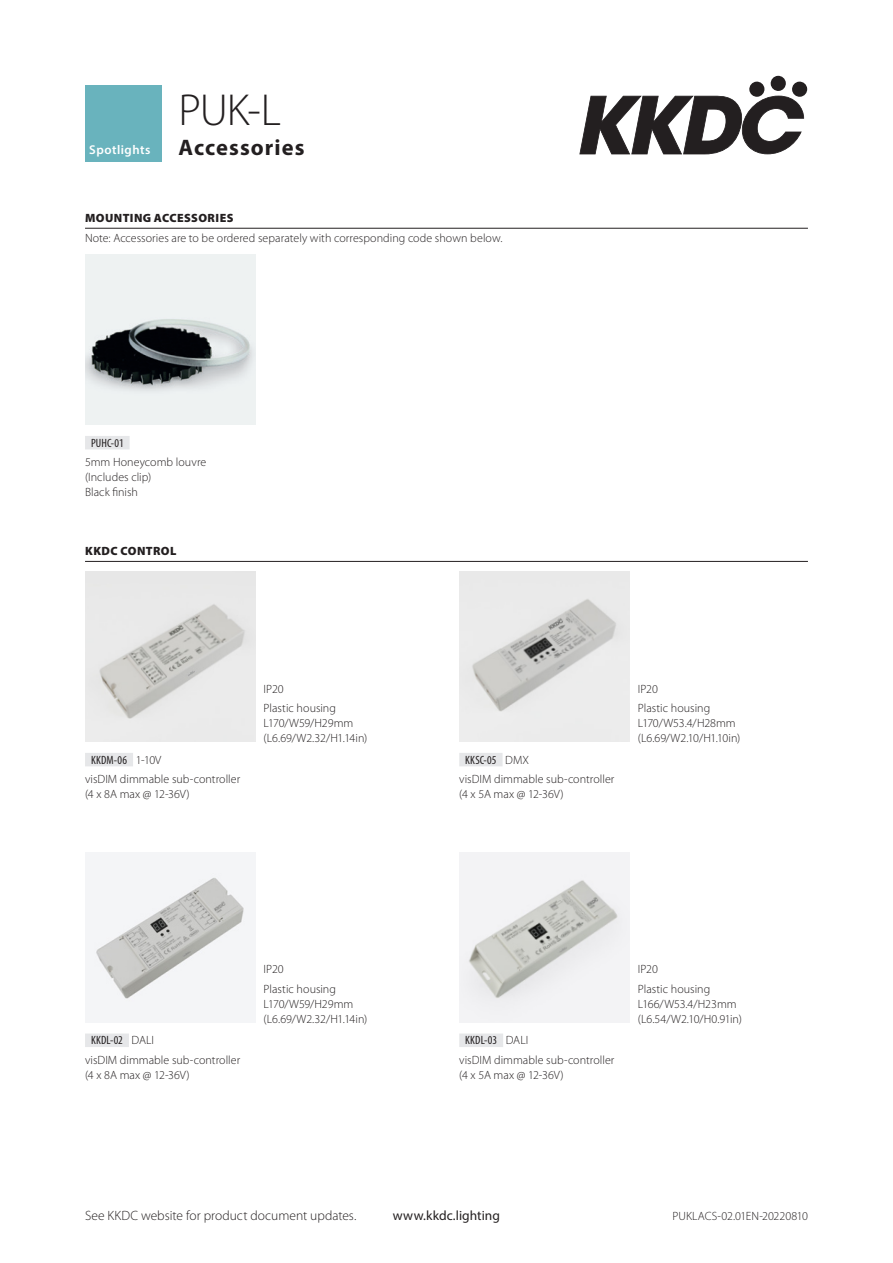
<style>
.page{position:relative;width:893px;height:1263px;background:#fff}
.page>*{position:absolute;margin:0;border:0;box-sizing:border-box;transform-origin:0 0}
.title_line1{font:300 45px "Myriad Pro";color:#231f20}
.title_line2{font:700 22.5px "Myriad Pro";letter-spacing:.045em;color:#231f20}
.t1{font:300 13.5px "Myriad Pro";color:#231f20}
.t2{font:13.5px "Myriad Pro";letter-spacing:.005em;color:#231f20}
.t3{font:600 12.75px "Myriad Pro";letter-spacing:.04em;color:#fff}
.body{font:300 12px/15px "Myriad Pro";letter-spacing:.005em;color:#231f20}
.accessories{font:300 12px/15px "Myriad Pro";color:#231f20}
.Section_sub_text{font:300 12px "Myriad Pro";letter-spacing:.005em;color:#231f20}
.Product_code{font:condensed 12px "Myriad Pro";letter-spacing:.01em;color:#231f20}
.Section_heading_top{font:900 12px "Myriad Pro";letter-spacing:.035em;color:#231f20}
.Section_heading_othe{font:900 12px "Myriad Pro";letter-spacing:.035em;color:#231f20}
.s1{font-weight:300;font-stretch:normal}
</style>
<div class="page">
<svg style="left:579px;top:96px;width:225px;height:58px"></svg>
<svg style="left:749px;top:81px;width:16px;height:16px"></svg>
<div style="left:770px;top:76px;width:16px;height:15px;background:#231f20;border-radius:50%"></div>
<div style="left:792px;top:81px;width:15px;height:16px;background:#231f20;border-radius:50%"></div>
<div style="left:85px;top:85px;width:77px;height:77px;background:#69b3bd"></div>
<hr style="left:85px;top:228px;width:723px;height:1px;background:#231f20">
<hr style="left:85px;top:561px;width:723px;height:1px;background:#231f20">
<img style="left:85px;top:255px;width:170px;height:170px">
<div style="left:85px;top:436px;width:45px;height:13px;background:#e6e7e9"></div>
<img style="left:85px;top:572px;width:170px;height:170px">
<img style="left:459px;top:572px;width:170px;height:170px">
<div style="left:85px;top:753px;width:48px;height:13px;background:#e6e7e9"></div>
<div style="left:459px;top:753px;width:44px;height:13px;background:#e6e7e9"></div>
<img style="left:85px;top:852px;width:170px;height:170px">
<img style="left:459px;top:852px;width:170px;height:170px">
<div style="left:85px;top:1033px;width:44px;height:14px;background:#e6e7e9"></div>
<div style="left:459px;top:1033px;width:44px;height:14px;background:#e6e7e9"></div>
<p class="t3" style="left:89px;top:142px;width:63px">Spotlights</p>
<p class="title_line1" style="left:179px;top:83px;width:104px">PUK-L</p>
<p class="title_line2" style="left:179px;top:133px;width:127px">Accessories</p>
<p class="Section_heading_top" style="left:85px;top:210px;width:150px">MOUNTING ACCESSORIES</p>
<p class="Section_sub_text" style="left:85px;top:231px;width:419px">Note: Accessories are to be ordered separately with corresponding code shown below.</p>
<p class="Product_code" style="left:91px;top:435px;width:34px">PUHC-01</p>
<p class="body" style="left:85px;top:454px;width:123px">5mm Honeycomb louvre (Includes clip)<br>Black finish</p>
<p class="Section_heading_othe" style="left:85px;top:543px;width:93px">KKDC CONTROL</p>
<p class="Product_code" style="left:91px;top:752px;width:72px">KKDM-06 <span class="s1">1-10V</span></p>
<p class="body" style="left:85px;top:771px;width:157px">visDIM dimmable sub-controller (4 x 8A max @ 12-36V)</p>
<p class="accessories" style="left:264px;top:681px;width:22px">IP20</p>
<p class="accessories" style="left:264px;top:700px;width:105px">Plastic housing<br>L170/W59/H29mm (L6.69/W2.32/H1.14in)</p>
<p class="Product_code" style="left:91px;top:1033px;width:65px">KKDL-02 <span class="s1">DALI</span></p>
<p class="body" style="left:85px;top:1052px;width:157px">visDIM dimmable sub‑controller (4 x 8A max @ 12-36V)</p>
<p class="body" style="left:264px;top:962px;width:22px">IP20</p>
<p class="body" style="left:264px;top:981px;width:105px">Plastic housing<br>L170/W59/H29mm (L6.69/W2.32/H1.14in)</p>
<p class="Product_code" style="left:465px;top:752px;width:65px">KKSC-05 <span class="s1">DMX</span></p>
<p class="body" style="left:459px;top:771px;width:157px">visDIM dimmable sub-controller (4 x 5A max @ 12-36V)</p>
<p class="accessories" style="left:638px;top:681px;width:22px">IP20</p>
<p class="accessories" style="left:638px;top:700px;width:104px">Plastic housing<br>L170/W53.4/H28mm (L6.69/W2.10/H1.10in)</p>
<p class="Product_code" style="left:465px;top:1033px;width:65px">KKDL-03 <span class="s1">DALI</span></p>
<p class="body" style="left:459px;top:1052px;width:157px">visDIM dimmable sub‑controller (4 x 5A max @ 12-36V)</p>
<p class="accessories" style="left:638px;top:962px;width:22px">IP20</p>
<p class="accessories" style="left:638px;top:981px;width:106px">Plastic housing<br>L166/W53.4/H23mm (L6.54/W2.10/H0.91in)</p>
<p class="t1" style="left:85px;top:1208px;width:273px">See KKDC website for product document updates.</p>
<p class="t2" style="left:393px;top:1207px;width:109px">www.kkdc.lighting</p>
<p class="Section_sub_text" style="left:672px;top:1209px;width:137px">PUKLACS-02.01EN-20220810</p>
</div>
